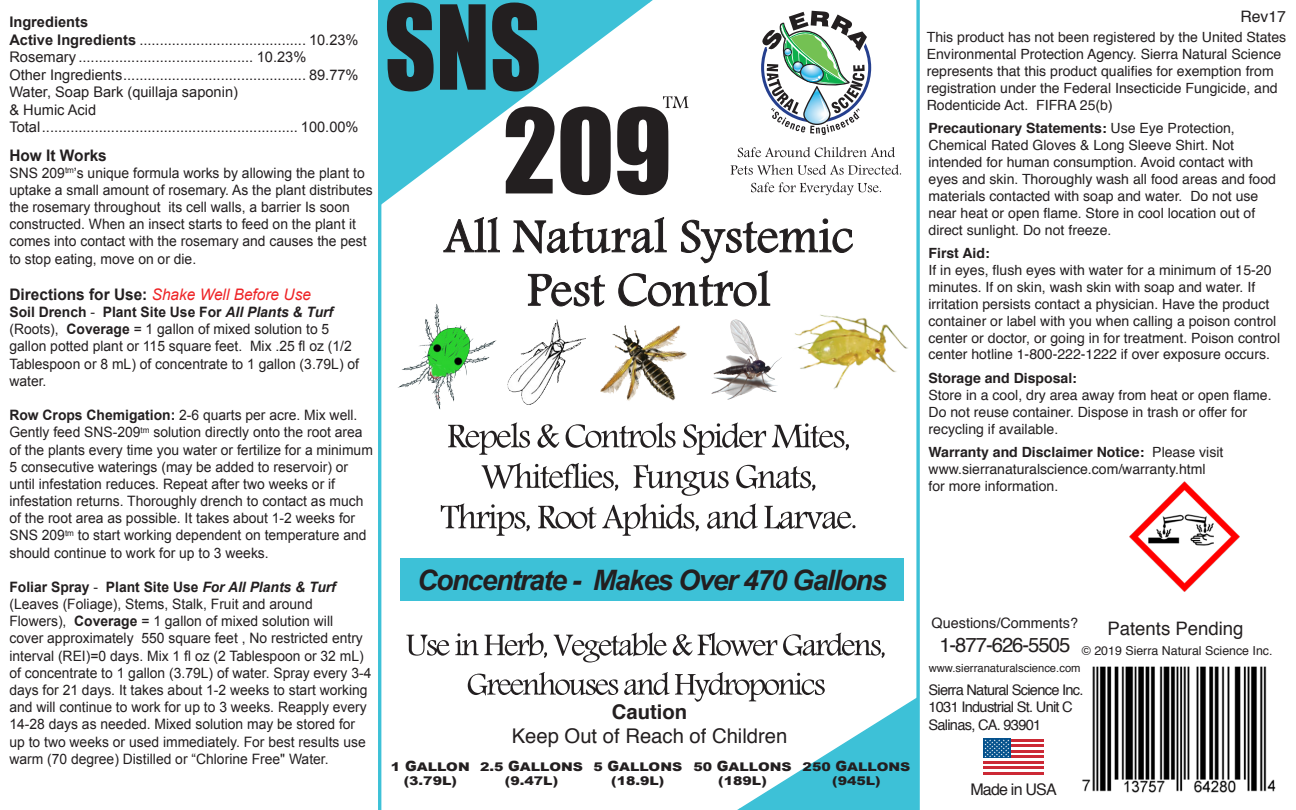
<style>
.page{position:relative;width:1296px;height:810px;background:#fff}
.page>*{position:absolute;margin:0;border:0;box-sizing:border-box;transform-origin:0 0}
.t1{font:108px "Impact";letter-spacing:-.005em;color:#231f20;scale:.92 1}
.t2{font:108px "Impact";letter-spacing:-.005em;color:#231f20}
.t3{font:italic 700 28.12px "Arial";letter-spacing:-.05em;color:#231f20}
.t4{font:20.25px "Helvetica";color:#231f20}
.t5{font:20.25px "Helvetica";letter-spacing:-.05em;color:#231f20}
.t6{font:700 20.25px "Helvetica";color:#231f20}
.t7{font:18.45px "Helvetica";color:#231f20}
.t8{font:italic 15.97px "Arial";color:#ee2326}
.t9{font:700 15.97px "Arial";color:#231f20}
.t10{font:15.97px "Helvetica";letter-spacing:-.05em;color:#231f20}
.t11{font:15.75px "Helvetica";color:#231f20}
.t12{font:14.62px/17.6px "Arial";color:#231f20}
.t13{font:14.62px "Helvetica";letter-spacing:-.05em;color:#231f20}
.t14{font:700 14.62px "Arial";color:#231f20}
.t15{font:14.4px/17.1px "Arial";color:#231f20}
.t16{font:14.4px "Helvetica";color:#231f20}
.t17{font:13.95px/16.9px "Helvetica";color:#231f20}
.t18{font:700 13.95px "Helvetica";color:#231f20}
.t19{font:12.38px "Helvetica";color:#231f20}
.t20{font:900 11.92px/13px "Arial";color:#231f20;text-align:center;scale:1.18 1}
.t21{font:11.25px "Helvetica";color:#231f20}
.s1{font-weight:700;font-style:normal;color:#231f20}
.s2{font-weight:700}
.s3{font-weight:700;font-style:italic}
.s4{font-size:14.17px}
</style>
<div class="page">
<img style="left:507px;top:319px;width:57px;height:86px">
<img style="left:398px;top:304px;width:40px;height:84px">
<hr style="left:378px;top:0;width:3px;height:810px;background:#3dc1d7">
<svg style="left:916px;top:0;width:4px;height:810px;background:#5bcadd"></svg>
<svg style="left:381px;top:0;width:272px;height:208px"></svg>
<img style="left:1082px;top:666px;width:194px;height:127px">
<img style="left:794px;top:314px;width:114px;height:75px">
<img style="left:612px;top:326px;width:19px;height:44px">
<img style="left:730px;top:319px;width:26px;height:44px">
<svg style="left:663px;top:96px;width:26px;height:12px"></svg>
<svg style="left:468px;top:672px;width:451px;height:138px"></svg>
<svg style="left:406px;top:632px;width:479px;height:31px"></svg>
<div style="left:400px;top:558px;width:504px;height:43px;background:#3dc1d7"></div>
<svg style="left:751px;top:182px;width:130px;height:13px"></svg>
<svg style="left:731px;top:164px;width:170px;height:11px"></svg>
<svg style="left:738px;top:147px;width:157px;height:10px"></svg>
<svg style="left:761px;top:10px;width:111px;height:125px"></svg>
<hr style="left:983px;top:739px;width:60px;height:3px;background:#cc2935">
<hr style="left:983px;top:744px;width:60px;height:3px;background:#cc2935">
<hr style="left:983px;top:750px;width:60px;height:2px;background:#cc2935">
<hr style="left:983px;top:755px;width:60px;height:3px;background:#cc2935">
<hr style="left:983px;top:761px;width:60px;height:2px;background:#cc2935">
<hr style="left:983px;top:766px;width:60px;height:3px;background:#cc2935">
<hr style="left:983px;top:772px;width:60px;height:2px;background:#cc2935">
<div style="left:983px;top:739px;width:28px;height:19px;background:#04518c"></div>
<svg style="left:984px;top:739px;width:25px;height:18px"></svg>
<img style="left:1129px;top:481px;width:111px;height:111px">
<svg style="left:528px;top:270px;width:243px;height:37px"></svg>
<svg style="left:443px;top:217px;width:410px;height:47px"></svg>
<svg style="left:441px;top:503px;width:415px;height:33px"></svg>
<svg style="left:482px;top:463px;width:333px;height:33px"></svg>
<svg style="left:448px;top:422px;width:401px;height:33px"></svg>
<p class="t14" style="left:9px;top:12px;width:80px">Ingredients</p>
<p class="t14" style="left:9px;top:30px;width:128px">Active Ingredients</p>
<p class="t12" style="left:309px;top:31px;width:51px">10.23%</p>
<p class="t12" style="left:9px;top:48px;width:298px">Rosemary ........................................... 10.23%</p>
<p class="t12" style="left:9px;top:66px;width:114px">Other Ingredients</p>
<p class="t12" style="left:309px;top:66px;width:51px">89.77%</p>
<p class="t12" style="left:9px;top:83px;width:230px">Water, Soap Bark (quillaja saponin)</p>
<p class="t12" style="left:9px;top:101px;width:88px">&amp; Humic Acid<br>Total</p>
<p class="t12" style="left:301px;top:119px;width:59px">100.00%</p>
<p class="t9" style="left:9px;top:144px;width:99px">How It Works</p>
<p class="t15" style="left:9px;top:164px;width:357px">SNS 209<sup>tm</sup>’s unique formula works by allowing the plant to</p>
<p class="t15" style="left:9px;top:181px;width:365px">uptake a small amount of rosemary. As the plant distributes the rosemary throughout its cell walls, a barrier Is soon constructed. When an insect starts to feed on the plant it comes into contact with the rosemary and causes the pest to stop eating, move on or die.</p>
<p class="t8" style="left:9px;top:284px;width:303px"><span class="s1">Directions for Use:</span> Shake Well Before Use</p>
<p class="t15" style="left:9px;top:304px;width:351px"><span class="s2">Soil Drench</span> - <span class="s2">Plant Site Use For</span> <span class="s3">All Plants &amp; Turf </span>(Roots), <span class="s2">Coverage</span> = 1 gallon of mixed solution to 5 gallon potted plant or 115 square feet. Mix .25 fl oz (1/2<br>Tablespoon or 8 mL) of concentrate to 1 gallon (3.79L) of water.</p>
<p class="t15" style="left:9px;top:407px;width:365px"><span class="s2">Row Crops Chemigation:</span> 2-6 quarts per acre. Mix well.<br>Gently feed SNS-209<sup>tm</sup> solution directly onto the root area of the plants every time you water or fertilize for a minimum 5 consecutive waterings (may be added to reservoir) or until infestation reduces. Repeat after two weeks or if infestation returns. Thoroughly drench to contact as much of the root area as possible. It takes about 1-2 weeks for SNS 209<sup>tm</sup> to start working dependent on temperature and should continue to work for up to 3 weeks.</p>
<p class="t15" style="left:9px;top:579px;width:364px"><span class="s2">Foliar Spray</span> - <span class="s2">Plant Site Use</span> <span class="s3">For All Plants &amp; Turf </span>(Leaves (Foliage), Stems, Stalk, Fruit and around Flowers), <span class="s2">Coverage</span> = 1 gallon of mixed solution will<br>cover approximately 550 square feet , No restricted entry interval (REI)=0 days. Mix 1 fl oz (2 Tablespoon or 32 mL) of concentrate to 1 gallon (3.79L) of water. Spray every 3-4 days for 21 days. It takes about 1-2 weeks to start working and will continue to work for up to 3 weeks. Reapply every 14-28 days as needed. Mixed solution may be stored for up to two weeks or used immediately. For best results use warm (70 degree) Distilled or “Chlorine Free" Water.</p>
<p class="t1" style="left:385px;top:-36px;width:172px">SNS</p>
<p class="t2" style="left:503px;top:67px;width:171px">209</p>
<p class="t3" style="left:417px;top:561px;width:471px">Concentrate - Makes Over 470 Gallons</p>
<p class="t6" style="left:612px;top:696px;width:77px">Caution</p>
<p class="t4" style="left:512px;top:721px;width:277px">Keep Out of Reach of Children</p>
<p class="t20" style="left:391px;top:760px;width:68px">1 <span class="s4">G</span>ALLON (3.79L)</p>
<p class="t20" style="left:593px;top:760px;width:77px">5 <span class="s4">G</span>ALLONS (18.9L)</p>
<p class="t20" style="left:480px;top:760px;width:89px">2.5 <span class="s4">G</span>ALLONS (9.47L)</p>
<p class="t20" style="left:693px;top:760px;width:85px">50 <span class="s4">G</span>ALLONS (189L)</p>
<p class="t20" style="left:803px;top:760px;width:93px">250 <span class="s4">G</span>ALLONS (945L)</p>
<p class="t11" style="left:1240px;top:4px;width:47px">Rev17</p>
<p class="t17" style="left:927px;top:29px;width:361px">This product has not been registered by the United States Environmental Protection Agency. Sierra Natural Science represents that this product qualifies for exemption from registration under the Federal Insecticide Fungicide, and Rodenticide Act. FIFRA 25(b)</p>
<p class="t17" style="left:929px;top:120px;width:349px"><span class="s2">Precautionary Statements:</span> Use Eye Protection, Chemical Rated Gloves &amp; Long Sleeve Shirt. Not intended for human consumption. Avoid contact with eyes and skin. Thoroughly wash all food areas and food materials contacted with soap and water. Do not use near heat or open flame. Store in cool location out of direct sunlight. Do not freeze.</p>
<p class="t18" style="left:929px;top:242px;width:63px">First Aid:</p>
<p class="t17" style="left:929px;top:262px;width:353px">If in eyes, flush eyes with water for a minimum of 15-20 minutes. If on skin, wash skin with soap and water. If irritation persists contact a physician. Have the product container or label with you when calling a poison control center or doctor, or going in for treatment. Poison control center hotline 1-800-222-1222 if over exposure occurs.</p>
<p class="t18" style="left:929px;top:367px;width:150px">Storage and Disposal:</p>
<p class="t17" style="left:929px;top:387px;width:345px">Store in a cool, dry area away from heat or open flame.<br>Do not reuse container. Dispose in trash or offer for recycling if available.</p>
<p class="t17" style="left:929px;top:444px;width:296px"><span class="s2">Warranty and Disclaimer Notice:</span> Please visit www.sierranaturalscience.com/warranty.html</p>
<p class="t17" style="left:929px;top:478px;width:131px">for more information.</p>
<p class="t16" style="left:932px;top:612px;width:148px">Questions/Comments?</p>
<p class="t5" style="left:939px;top:629px;width:132px">1-877-626-5505</p>
<p class="t13" style="left:929px;top:678px;width:156px">Sierra Natural Science Inc.</p>
<p class="t13" style="left:929px;top:696px;width:146px">1031 Industrial St. Unit C</p>
<p class="t13" style="left:929px;top:713px;width:114px">Salinas, CA. 93901</p>
<p class="t7" style="left:1107px;top:614px;width:138px">Patents Pending</p>
<p class="t19" style="left:1082px;top:641px;width:192px">© 2019 Sierra Natural Science Inc.</p>
<p class="t21" style="left:929px;top:659px;width:153px">www.sierranaturalscience.com</p>
<p class="t10" style="left:970px;top:777px;width:88px">Made in USA</p>
</div>
